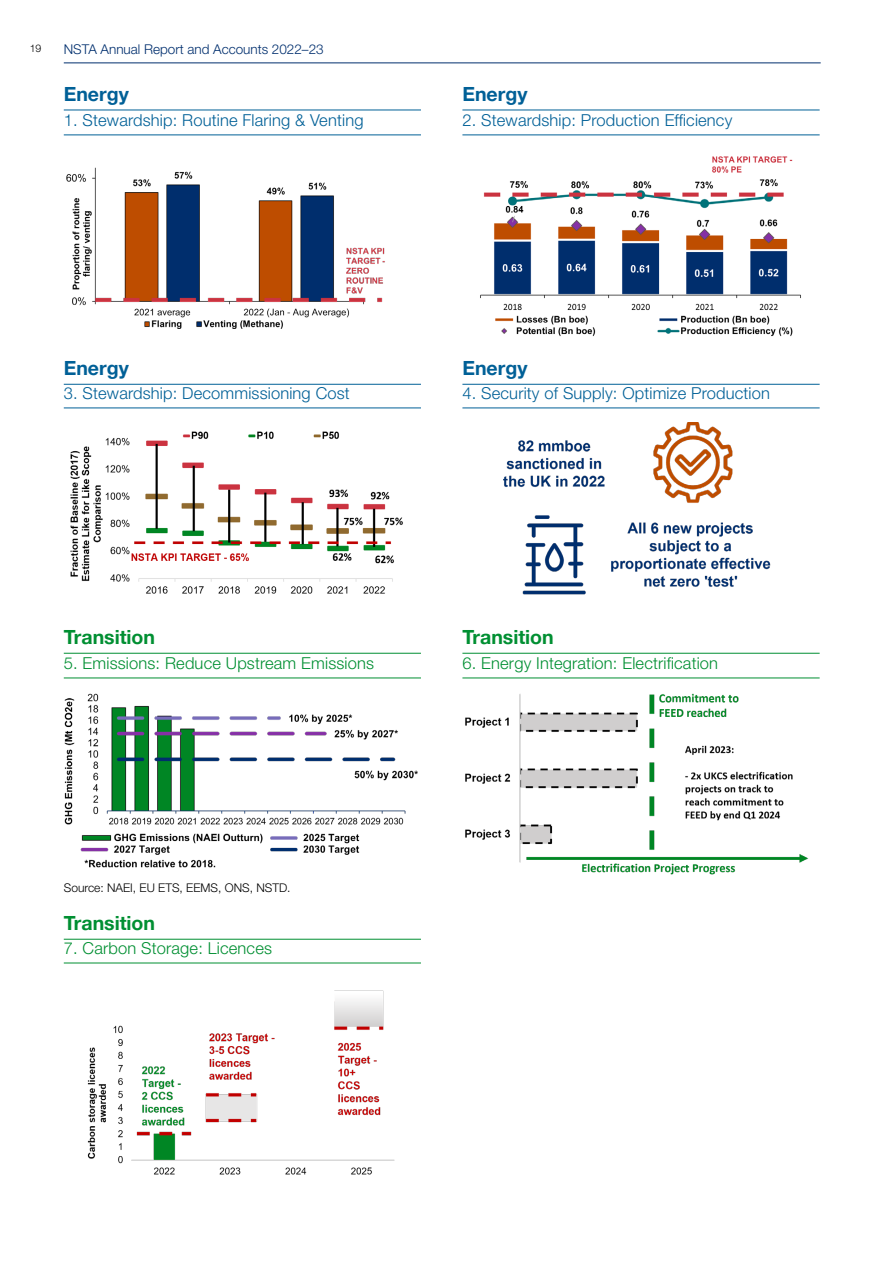
<style>
.page{position:relative;width:893px;height:1263px;background:#fff}
.page>*{position:absolute;margin:0;border:0;box-sizing:border-box;transform-origin:0 0}
.Heading_Rule_Below_SPAN{font:19.5px "Helvetica Neue LT Pro Bd 2";color:#008f32}
.Heading_Rule_Below_SPAN-2{font:700 19.5px "Helvetica Neue LT Pro";color:#006097}
.sub-heading_rule_below{font:300 16.5px "Helvetica Neue LT Pro";letter-spacing:.01em;color:#006097}
.sub-heading_rule_below-2{font:300 16.5px "Helvetica Neue LT Pro";letter-spacing:.01em;color:#008f32}
.t1{font:13.5px "Helvetica Neue LT Pro Lt 2";color:#002f6e}
.Chart_Legend{font:300 12px "Helvetica Neue LT Pro";color:#000}
.t2{font:300 10.5px "Helvetica Neue LT Pro";color:#000}
</style>
<div class="page">
<hr style="left:64px;top:63px;width:757px;height:1px;background:#002f6e">
<hr style="left:64px;top:135px;width:357px;height:1px;background:#006097">
<hr style="left:64px;top:110px;width:357px;height:1px;background:#006097">
<hr style="left:64px;top:384px;width:357px;height:1px;background:#006097">
<hr style="left:64px;top:653px;width:357px;height:1px;background:#008f32">
<hr style="left:64px;top:939px;width:357px;height:1px;background:#008f32">
<hr style="left:462px;top:384px;width:358px;height:1px;background:#006097">
<hr style="left:462px;top:653px;width:358px;height:1px;background:#008f32">
<hr style="left:462px;top:135px;width:358px;height:1px;background:#006097">
<hr style="left:462px;top:110px;width:358px;height:1px;background:#006097">
<img style="left:66px;top:167px;width:319px;height:162px">
<img style="left:64px;top:693px;width:354px;height:175px">
<img style="left:70px;top:431px;width:333px;height:163px">
<img style="left:87px;top:990px;width:308px;height:185px">
<img style="left:503px;top:422px;width:268px;height:173px">
<img style="left:465px;top:693px;width:344px;height:182px">
<img style="left:480px;top:156px;width:321px;height:181px">
<hr style="left:64px;top:408px;width:357px;height:1px;background:#006097">
<hr style="left:64px;top:678px;width:357px;height:1px;background:#008f32">
<hr style="left:64px;top:963px;width:357px;height:1px;background:#008f32">
<hr style="left:462px;top:408px;width:358px;height:1px;background:#006097">
<hr style="left:462px;top:678px;width:358px;height:1px;background:#008f32">
<div style="left:69px;top:967px;width:186px;height:51px;background:#fff"></div>
<p class="t2" style="left:30px;top:42px;width:13px">19</p>
<p class="t1" style="left:64px;top:41px;width:261px">NSTA Annual Report and Accounts 2022–23</p>
<p class="Heading_Rule_Below_SPAN-2" style="left:64px;top:82px;width:67px">Energy</p>
<p class="sub-heading_rule_below" style="left:64px;top:110px;width:301px">1. Stewardship: Routine Flaring &amp; Venting</p>
<p class="Heading_Rule_Below_SPAN-2" style="left:462px;top:82px;width:67px">Energy</p>
<p class="sub-heading_rule_below" style="left:462px;top:110px;width:271px">2. Stewardship: Production Efficiency</p>
<p class="Heading_Rule_Below_SPAN-2" style="left:64px;top:356px;width:67px">Energy</p>
<p class="sub-heading_rule_below" style="left:64px;top:383px;width:288px">3. Stewardship: Decommissioning Cost</p>
<p class="Heading_Rule_Below_SPAN-2" style="left:462px;top:356px;width:67px">Energy</p>
<p class="sub-heading_rule_below" style="left:462px;top:383px;width:309px">4. Security of Supply: Optimize Production</p>
<p class="Heading_Rule_Below_SPAN" style="left:64px;top:625px;width:93px">Transition</p>
<p class="sub-heading_rule_below-2" style="left:64px;top:653px;width:312px">5. Emissions: Reduce Upstream Emissions</p>
<p class="Chart_Legend" style="left:64px;top:880px;width:228px">Source: NAEI, EU ETS, EEMS, ONS, NSTD.</p>
<p class="Heading_Rule_Below_SPAN" style="left:64px;top:911px;width:93px">Transition</p>
<p class="sub-heading_rule_below-2" style="left:64px;top:938px;width:210px">7. Carbon Storage: Licences</p>
<p class="Heading_Rule_Below_SPAN" style="left:462px;top:625px;width:93px">Transition</p>
<p class="sub-heading_rule_below-2" style="left:462px;top:653px;width:257px">6. Energy Integration: Electrification</p>
</div>
